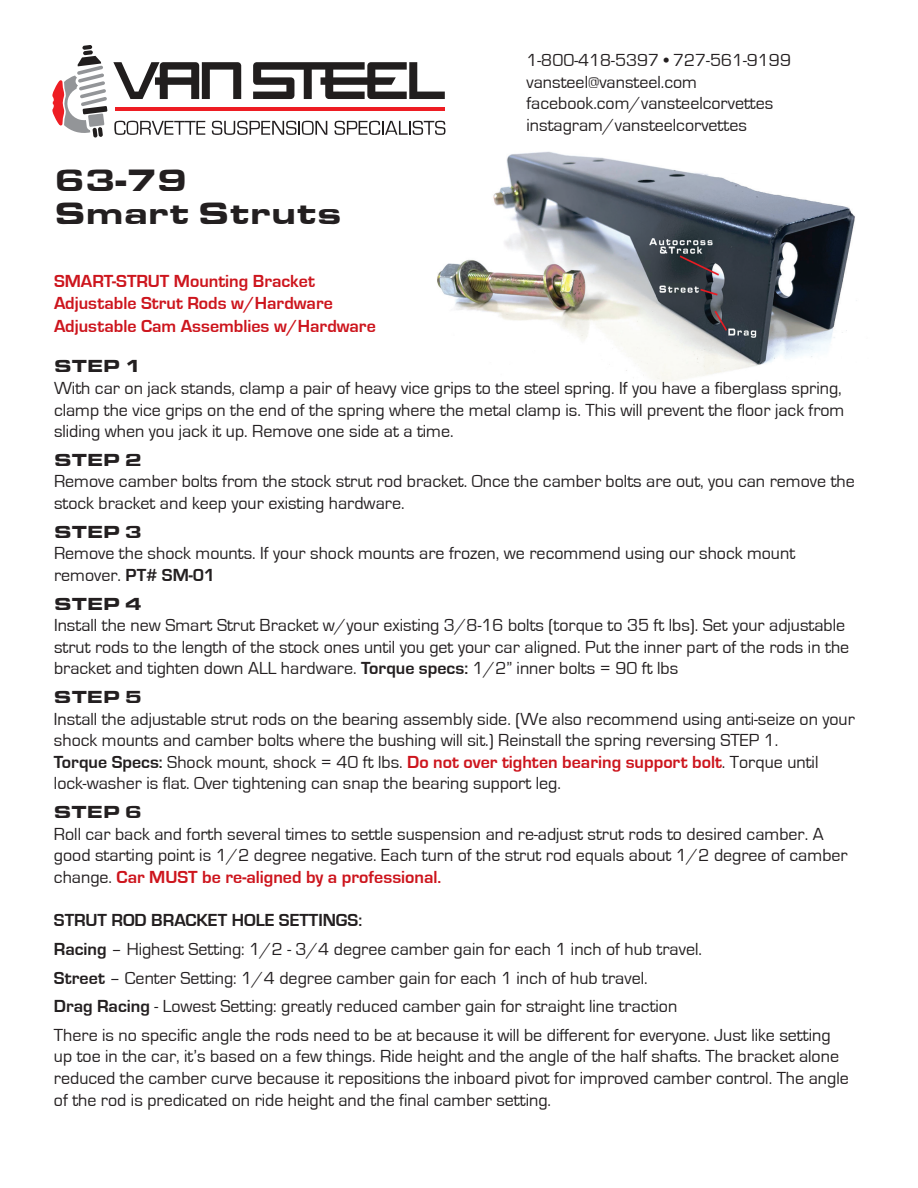
<style>
.page{position:relative;width:918px;height:1188px;background:#fff}
.page>*{position:absolute;margin:0;border:0;box-sizing:border-box;transform-origin:0 0}
.t1{font:900 31.95px/32.8px "Eurostile Extended";color:#231f20}
.t2{font:18px/21.6px "Eurostile";color:#231f20}
.t3{font:700 18px/22.6px "Eurostile T";color:#cd151d}
.t4{font:900 18px "Eurostile Extended";color:#231f20}
.t5{font:700 18px "Eurostile T";color:#231f20}
.s1{font-family:"Eurostile T";font-weight:700}
.s2{font-family:"Eurostile T";font-weight:700;color:#cd151d}
.s3{font-family:"Eurostile";font-weight:400;color:#231f20}
</style>
<div class="page">
<img style="left:437px;top:151px;width:418px;height:231px">
<svg style="left:52px;top:45px;width:55px;height:93px"></svg>
<hr style="left:115px;top:107px;width:330px;height:3px;background:#ee1d23">
<svg style="left:113px;top:62px;width:128px;height:37px"></svg>
<svg style="left:253px;top:62px;width:192px;height:37px"></svg>
<svg style="left:114px;top:121px;width:91px;height:14px"></svg>
<svg style="left:212px;top:121px;width:115px;height:14px"></svg>
<svg style="left:335px;top:121px;width:111px;height:14px"></svg>
<h1 class="t1" style="left:55px;top:164px;width:289px">63-79<br>Smart Struts</h1>
<p class="t2" style="left:526px;top:50px;width:266px">1-800-418-5397 • 727-561-9199 vansteel@vansteel.com facebook.com/vansteelcorvettes instagram/vansteelcorvettes</p>
<p class="t3" style="left:54px;top:270px;width:323px">SMART-STRUT Mounting Bracket<br>Adjustable Strut Rods w/Hardware<br>Adjustable Cam Assemblies w/Hardware</p>
<p class="t4" style="left:54px;top:356px;width:89px">STEP 1</p>
<p class="t2" style="left:54px;top:378px;width:792px">With car on jack stands, clamp a pair of heavy vice grips to the steel spring. If you have a fiberglass spring, clamp the vice grips on the end of the spring where the metal clamp is. This will prevent the floor jack from sliding when you jack it up. Remove one side at a time.</p>
<p class="t4" style="left:54px;top:449px;width:89px">STEP 2</p>
<p class="t2" style="left:54px;top:471px;width:802px">Remove camber bolts from the stock strut rod bracket. Once the camber bolts are out, you can remove the stock bracket and keep your existing hardware.</p>
<p class="t4" style="left:54px;top:521px;width:89px">STEP 3</p>
<p class="t2" style="left:54px;top:543px;width:743px">Remove the shock mounts. If your shock mounts are frozen, we recommend using our shock mount remover. <span class="s1">PT# SM-01</span></p>
<p class="t4" style="left:54px;top:593px;width:89px">STEP 4</p>
<p class="t2" style="left:54px;top:615px;width:797px">Install the new Smart Strut Bracket w/your existing 3/8-16 bolts (torque to 35 ft lbs). Set your adjustable strut rods to the length of the stock ones until you get your car aligned. Put the inner part of the rods in the bracket and tighten down ALL hardware. <span class="s1">Torque specs:</span> 1/2” inner bolts = 90 ft lbs</p>
<p class="t4" style="left:54px;top:686px;width:89px">STEP 5</p>
<p class="t2" style="left:54px;top:708px;width:802px">Install the adjustable strut rods on the bearing assembly side. (We also recommend using anti-seize on your shock mounts and camber bolts where the bushing will sit.) Reinstall the spring reversing STEP 1.<br><span class="s1">Torque Specs:</span> Shock mount, shock = 40 ft lbs. <span class="s2">Do not over tighten bearing support bolt</span>. Torque until lock-washer is flat. Over tightening can snap the bearing support leg.</p>
<p class="t4" style="left:54px;top:801px;width:89px">STEP 6</p>
<p class="t2" style="left:54px;top:823px;width:795px">Roll car back and forth several times to settle suspension and re-adjust strut rods to desired camber. A good starting point is 1/2 degree negative. Each turn of the strut rod equals about 1/2 degree of camber</p>
<p class="t3" style="left:54px;top:866px;width:389px"><span class="s3">change.</span> Car MUST be re-aligned by a professional.</p>
<p class="t5" style="left:54px;top:910px;width:310px">STRUT ROD BRACKET HOLE SETTINGS:</p>
<p class="t2" style="left:54px;top:935px;width:778px;line-height:28.7px"><span class="s1">Racing</span> – Highest Setting: 1/2 - 3/4 degree camber gain for each 1 inch of hub travel.<br><span class="s1">Street</span> – Center Setting: 1/4 degree camber gain for each 1 inch of hub travel.<br><span class="s1">Drag Racing</span> - Lowest Setting: greatly reduced camber gain for straight line traction<br>There is no specific angle the rods need to be at because it will be different for everyone. Just like setting</p>
<p class="t2" style="left:54px;top:1046px;width:796px">up toe in the car, it’s based on a few things. Ride height and the angle of the half shafts. The bracket alone reduced the camber curve because it repositions the inboard pivot for improved camber control. The angle of the rod is predicated on ride height and the final camber setting.</p>
</div>
